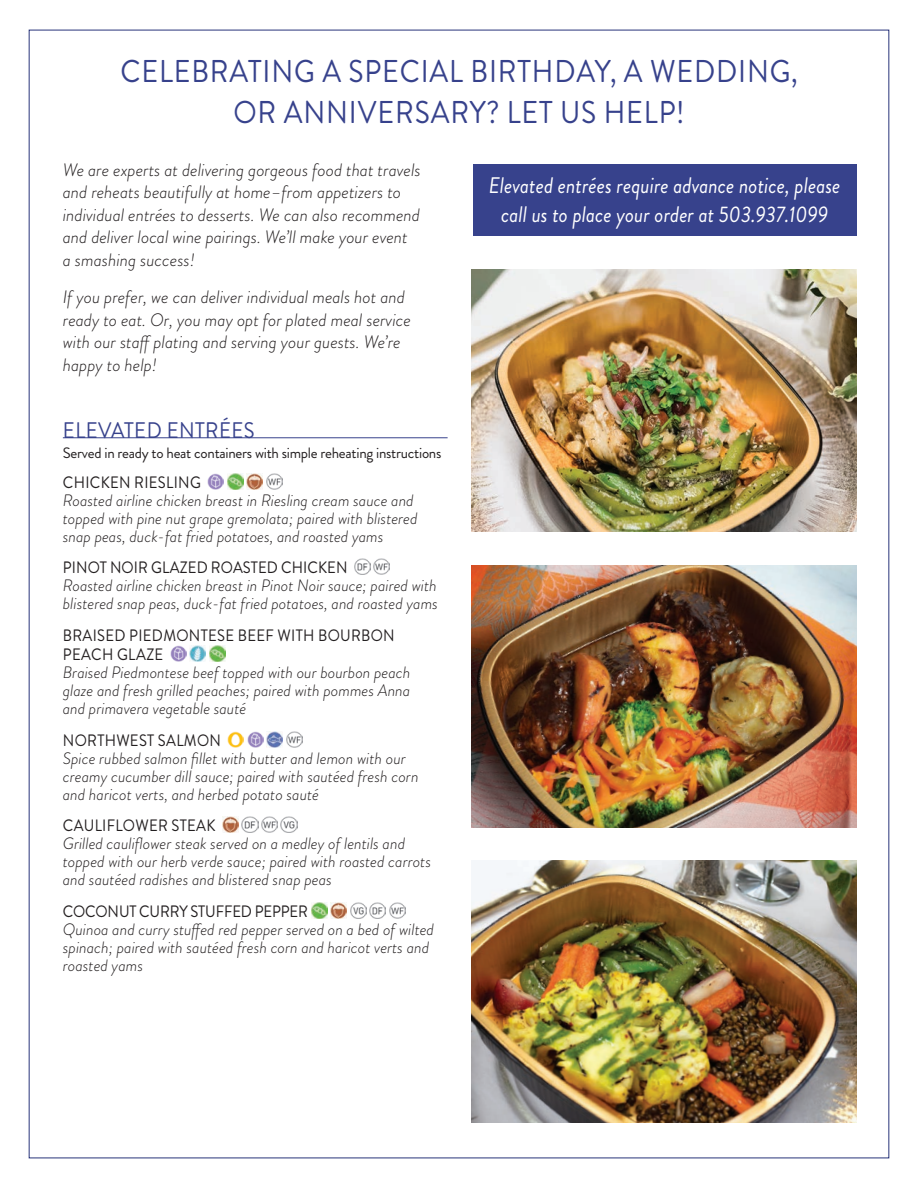
<style>
.page{position:relative;width:918px;height:1188px;background:#fff}
.page>*{position:absolute;margin:0;border:0;box-sizing:border-box;transform-origin:0 0}
.t1{font:31.5px/40.5px "Brandon Grotesque";letter-spacing:.03em;color:#37428c;text-align:center;scale:.9 1}
.t2{font:italic 22.5px/28.5px "Brandon Grotesque";letter-spacing:.005em;color:#fff;text-align:center;scale:.9 1}
.t3{font:22.5px "Brandon Grotesque";letter-spacing:.02em;color:#37428c;scale:.9 1}
.t4{font:italic 300 18px/22.5px "Brandon Grotesque";color:#231f20}
.t5{font:italic 300 16.5px/18px "Brandon Grotesque";color:#231f20}
.t6{font:16.5px/19.5px "Brandon Grotesque";letter-spacing:.02em;color:#231f20;scale:.9 1}
.t7{font:16.5px "Brandon Grotesque";letter-spacing:-.01em;color:#231f20;scale:.9 1}
.t8{font:15px "Brandon Grotesque";letter-spacing:-.02em;color:#231f20}
</style>
<div class="page">
<img style="left:208px;top:473px;width:16px;height:16px">
<img style="left:227px;top:473px;width:16px;height:16px">
<img style="left:247px;top:473px;width:16px;height:16px">
<img style="left:266px;top:473px;width:16px;height:16px">
<img style="left:354px;top:559px;width:16px;height:16px">
<img style="left:374px;top:559px;width:16px;height:16px">
<img style="left:170px;top:646px;width:16px;height:16px">
<img style="left:190px;top:646px;width:16px;height:16px">
<img style="left:209px;top:646px;width:16px;height:16px">
<img style="left:228px;top:731px;width:16px;height:16px">
<img style="left:247px;top:731px;width:16px;height:16px">
<img style="left:267px;top:731px;width:16px;height:16px">
<img style="left:286px;top:731px;width:16px;height:16px">
<img style="left:222px;top:817px;width:17px;height:16px">
<img style="left:242px;top:817px;width:16px;height:16px">
<img style="left:261px;top:817px;width:17px;height:16px">
<img style="left:281px;top:817px;width:16px;height:16px">
<img style="left:311px;top:902px;width:16px;height:16px">
<img style="left:331px;top:902px;width:16px;height:16px">
<img style="left:350px;top:902px;width:16px;height:16px">
<img style="left:370px;top:902px;width:16px;height:16px">
<img style="left:389px;top:902px;width:16px;height:16px">
<hr style="left:63px;top:437px;width:385px;height:1px;background:#37428c">
<div style="left:473px;top:165px;width:383px;height:71px;background:#37428c"></div>
<img style="left:472px;top:565px;width:384px;height:262px">
<img style="left:472px;top:861px;width:384px;height:262px">
<img style="left:472px;top:270px;width:384px;height:261px">
<h1 class="t1" style="left:120px;top:51px;width:754px">CELEBRATING A SPECIAL BIRTHDAY, A WEDDING,<br>OR ANNIVERSARY? LET US HELP!</h1>
<p class="t4" style="left:63px;top:159px;width:359px">We are experts at delivering gorgeous food that travels and reheats beautifully at home–from appetizers to individual entrées to desserts. We can also recommend and deliver local wine pairings. We’ll make your event<br>a smashing success!</p>
<p class="t4" style="left:63px;top:286px;width:350px">If you prefer, we can deliver individual meals hot and ready to eat. Or, you may opt for plated meal service with our staff plating and serving your guests. We’re happy to help!</p>
<h2 class="t3" style="left:63px;top:414px;width:214px">ELEVATED ENTRÉES</h2>
<p class="t8" style="left:63px;top:442px;width:380px">Served in ready to heat containers with simple reheating instructions</p>
<p class="t6" style="left:63px;top:473px;width:155px">CHICKEN RIESLING</p>
<p class="t5" style="left:63px;top:491px;width:356px">Roasted airline chicken breast in Riesling cream sauce and topped with pine nut grape gremolata; paired with blistered snap peas, duck-fat fried potatoes, and roasted yams</p>
<p class="t6" style="left:63px;top:558px;width:318px">PINOT NOIR GLAZED ROASTED CHICKEN</p>
<p class="t5" style="left:63px;top:577px;width:377px">Roasted airline chicken breast in Pinot Noir sauce; paired with blistered snap peas, duck-fat fried potatoes, and roasted yams</p>
<p class="t6" style="left:63px;top:626px;width:370px">BRAISED PIEDMONTESE BEEF WITH BOURBON<br>PEACH GLAZE</p>
<p class="t5" style="left:63px;top:664px;width:349px;text-align:justify">Braised Piedmontese beef topped with our bourbon peach glaze and fresh grilled peaches; paired with pommes Anna and primavera vegetable sauté</p>
<p class="t6" style="left:63px;top:731px;width:177px">NORTHWEST SALMON</p>
<p class="t5" style="left:63px;top:749px;width:357px">Spice rubbed salmon fillet with butter and lemon with our creamy cucumber dill sauce; paired with sautéed fresh corn and haricot verts, and herbed potato sauté</p>
<p class="t6" style="left:63px;top:816px;width:171px">CAULIFLOWER STEAK</p>
<p class="t5" style="left:63px;top:835px;width:370px">Grilled cauliflower steak served on a medley of lentils and topped with our herb verde sauce; paired with roasted carrots and sautéed radishes and blistered snap peas</p>
<p class="t7" style="left:63px;top:900px;width:274px">COCONUT CURRY STUFFED PEPPER</p>
<p class="t5" style="left:63px;top:920px;width:373px">Quinoa and curry stuffed red pepper served on a bed of wilted spinach; paired with sautéed fresh corn and haricot verts and roasted yams</p>
<h2 class="t2" style="left:489px;top:171px;width:392px">Elevated entrées require advance notice, please call us to place your order at 503.937.1099</h2>
</div>
